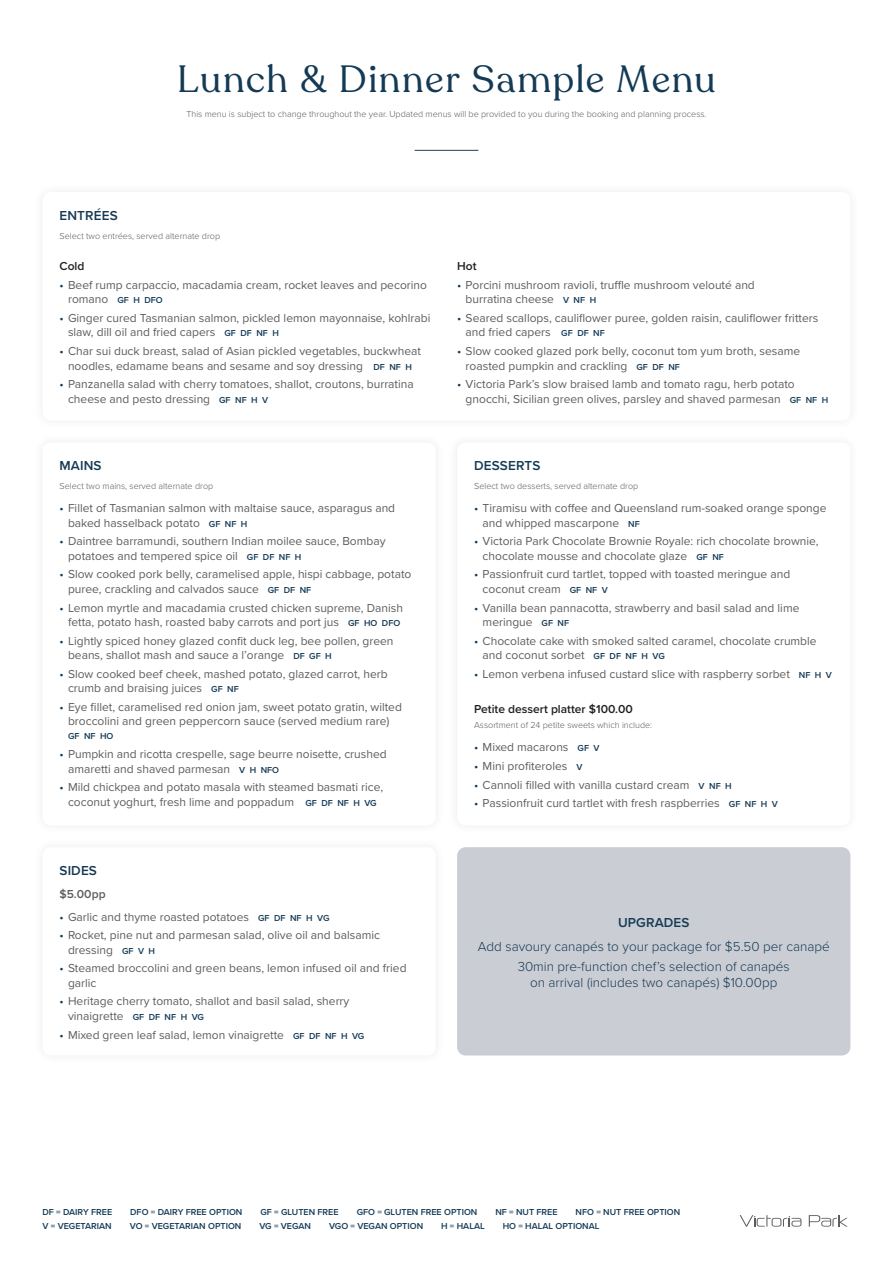
<style>
.page{position:relative;width:893px;height:1263px;background:#fff}
.page>*{position:absolute;margin:0;border:0;box-sizing:border-box;transform-origin:0 0}
.t1{font:37.5px "Recoleta";letter-spacing:.04em;color:#143a55}
.t2{font:300 13.5px/20px "Proxima Nova";color:#143a55;text-align:center}
.t3{font:600 13.5px "Proxima Nova";letter-spacing:.01em;color:#143a55}
.t4{font:12px/14.4px "Proxima Nova";color:#5d5d5d}
.t5{font:600 12px "Proxima Nova";color:#231f20}
.t6{font:600 12px "Proxima Nova";color:#5d5d5d}
.t7{font:300 9px "Proxima Nova";color:#5d5d5d}
.t8{font:600 9px "Proxima Nova";color:#143a55}
.s1{color:#143a55}
.s2{font-weight:600;font-size:9px;color:#143a55}
</style>
<div class="page">
<svg style="left:740px;top:1215px;width:61px;height:12px"></svg>
<svg style="left:809px;top:1215px;width:39px;height:11px"></svg>
<div style="left:33px;top:183px;width:827px;height:246px;background:#fbfbfc"></div>
<div style="left:43px;top:192px;width:807px;height:229px;background:#fff;border-radius:9px"></div>
<div style="left:33px;top:433px;width:412px;height:401px;background:#fbfbfc"></div>
<div style="left:43px;top:442px;width:393px;height:383px;background:#fff;border-radius:9px"></div>
<div style="left:33px;top:838px;width:412px;height:226px;background:#fafbfb"></div>
<div style="left:43px;top:847px;width:393px;height:208px;background:#fff;border-radius:9px"></div>
<div style="left:448px;top:433px;width:412px;height:401px;background:#fbfbfc"></div>
<div style="left:457px;top:442px;width:393px;height:383px;background:#fff;border-radius:9px"></div>
<div style="left:457px;top:847px;width:393px;height:208px;background:#cbcdd4;border-radius:8px"></div>
<hr style="left:415px;top:150px;width:63px;height:1px;background:#21405a">
<h1 class="t1" style="left:177px;top:56px;width:540px">Lunch &amp; Dinner Sample Menu</h1>
<p class="t7" style="left:186px;top:107px;width:522px">This menu is subject to change throughout the year. Updated menus will be provided to you during the booking and planning process.</p>
<p class="t3" style="left:60px;top:205px;width:60px">ENTRÉES</p>
<p class="t7" style="left:60px;top:229px;width:162px">Select two entrées, served alternate drop</p>
<p class="t5" style="left:60px;top:257px;width:26px">Cold</p>
<p class="t4" style="left:68px;top:277px;width:360px;text-indent:-9px"><span class="s1">•</span> Beef rump carpaccio, macadamia cream, rocket leaves and pecorino romano <span class="s2">GF H DFO</span></p>
<p class="t4" style="left:68px;top:310px;width:364px;text-indent:-9px"><span class="s1">•</span> Ginger cured Tasmanian salmon, pickled lemon mayonnaise, kohlrabi slaw, dill oil and fried capers <span class="s2">GF DF NF H</span></p>
<p class="t4" style="left:60px;top:343px;width:363px;text-align:center"><span class="s1">•</span> Char sui duck breast, salad of Asian pickled vegetables, buckwheat noodles, edamame beans and sesame and soy dressing <span class="s2">DF NF H</span></p>
<p class="t4" style="left:68px;top:376px;width:347px;text-indent:-9px"><span class="s1">•</span> Panzanella salad with cherry tomatoes, shallot, croutons, burratina cheese and pesto dressing <span class="s2">GF NF H V</span></p>
<p class="t3" style="left:60px;top:456px;width:44px">MAINS</p>
<p class="t7" style="left:60px;top:480px;width:155px">Select two mains, served alternate drop</p>
<p class="t4" style="left:68px;top:501px;width:329px;text-indent:-9px"><span class="s1">•</span> Fillet of Tasmanian salmon with maltaise sauce, asparagus and baked hasselback potato <span class="s2">GF NF H</span></p>
<p class="t4" style="left:68px;top:534px;width:319px;text-indent:-9px"><span class="s1">•</span> Daintree barramundi, southern Indian moilee sauce, Bombay potatoes and tempered spice oil <span class="s2">GF DF NF H</span></p>
<p class="t4" style="left:68px;top:567px;width:345px;text-indent:-9px"><span class="s1">•</span> Slow cooked pork belly, caramelised apple, hispi cabbage, potato puree, crackling and calvados sauce <span class="s2">GF DF NF</span></p>
<p class="t4" style="left:60px;top:600px;width:345px;text-align:center"><span class="s1">•</span> Lemon myrtle and macadamia crusted chicken supreme, Danish fetta, potato hash, roasted baby carrots and port jus <span class="s2">GF HO DFO</span></p>
<p class="t4" style="left:68px;top:633px;width:327px;text-indent:-9px"><span class="s1">•</span> Lightly spiced honey glazed confit duck leg, bee pollen, green beans, shallot mash and sauce a l’orange <span class="s2">DF GF H</span></p>
<p class="t4" style="left:68px;top:666px;width:321px;text-indent:-9px"><span class="s1">•</span> Slow cooked beef cheek, mashed potato, glazed carrot, herb crumb and braising juices <span class="s2">GF NF</span></p>
<p class="t4" style="left:60px;top:699px;width:344px;text-align:center"><span class="s1">•</span> Eye fillet, caramelised red onion jam, sweet potato gratin, wilted broccolini and green peppercorn sauce (served medium rare)</p>
<p class="t8" style="left:68px;top:730px;width:47px">GF NF HO</p>
<p class="t4" style="left:68px;top:746px;width:320px;text-indent:-9px"><span class="s1">•</span> Pumpkin and ricotta crespelle, sage beurre noisette, crushed amaretti and shaved parmesan <span class="s2">V H NFO</span></p>
<p class="t4" style="left:68px;top:779px;width:317px;text-indent:-9px"><span class="s1">•</span> Mild chickpea and potato masala with steamed basmati rice, coconut yoghurt, fresh lime and poppadum</p>
<p class="t8" style="left:305px;top:796px;width:73px">GF DF NF H VG</p>
<p class="t3" style="left:60px;top:860px;width:39px">SIDES</p>
<p class="t6" style="left:60px;top:885px;width:48px">$5.00pp</p>
<p class="t4" style="left:60px;top:909px;width:271px"><span class="s1">•</span> Garlic and thyme roasted potatoes <span class="s2">GF DF NF H VG</span></p>
<p class="t4" style="left:68px;top:928px;width:313px;text-indent:-9px"><span class="s1">•</span> Rocket, pine nut and parmesan salad, olive oil and balsamic dressing <span class="s2">GF V H</span></p>
<p class="t4" style="left:68px;top:961px;width:340px;text-indent:-9px"><span class="s1">•</span> Steamed broccolini and green beans, lemon infused oil and fried garlic</p>
<p class="t4" style="left:68px;top:994px;width:283px;text-indent:-9px"><span class="s1">•</span> Heritage cherry tomato, shallot and basil salad, sherry vinaigrette <span class="s2">GF DF NF H VG</span></p>
<p class="t4" style="left:60px;top:1027px;width:306px"><span class="s1">•</span> Mixed green leaf salad, lemon vinaigrette <span class="s2">GF DF NF H VG</span></p>
<p class="t5" style="left:457px;top:257px;width:21px">Hot</p>
<p class="t4" style="left:466px;top:277px;width:291px;text-indent:-9px"><span class="s1">•</span> Porcini mushroom ravioli, truffle mushroom velouté and burratina cheese <span class="s2">V NF H</span></p>
<p class="t4" style="left:466px;top:310px;width:354px;text-indent:-9px"><span class="s1">•</span> Seared scallops, cauliflower puree, golden raisin, cauliflower fritters and fried capers <span class="s2">GF DF NF</span></p>
<p class="t4" style="left:466px;top:343px;width:336px;text-indent:-9px"><span class="s1">•</span> Slow cooked glazed pork belly, coconut tom yum broth, sesame roasted pumpkin and crackling <span class="s2">GF DF NF</span></p>
<p class="t4" style="left:466px;top:376px;width:364px;text-indent:-9px"><span class="s1">•</span> Victoria Park’s slow braised lamb and tomato ragu, herb potato gnocchi, Sicilian green olives, parsley and shaved parmesan <span class="s2">GF NF H</span></p>
<p class="t3" style="left:474px;top:456px;width:68px">DESSERTS</p>
<p class="t7" style="left:474px;top:480px;width:166px">Select two desserts, served alternate drop</p>
<p class="t4" style="left:483px;top:501px;width:345px;text-indent:-9px"><span class="s1">•</span> Tiramisu with coffee and Queensland rum-soaked orange sponge and whipped mascarpone <span class="s2">NF</span></p>
<p class="t4" style="left:483px;top:534px;width:338px;text-indent:-9px"><span class="s1">•</span> Victoria Park Chocolate Brownie Royale: rich chocolate brownie, chocolate mousse and chocolate glaze <span class="s2">GF NF</span></p>
<p class="t4" style="left:483px;top:567px;width:309px;text-indent:-9px"><span class="s1">•</span> Passionfruit curd tartlet, topped with toasted meringue and coconut cream <span class="s2">GF NF V</span></p>
<p class="t4" style="left:483px;top:600px;width:318px;text-indent:-9px"><span class="s1">•</span> Vanilla bean pannacotta, strawberry and basil salad and lime meringue <span class="s2">GF NF</span></p>
<p class="t4" style="left:483px;top:633px;width:335px;text-indent:-9px"><span class="s1">•</span> Chocolate cake with smoked salted caramel, chocolate crumble and coconut sorbet <span class="s2">GF DF NF H VG</span></p>
<p class="t4" style="left:474px;top:666px;width:359px"><span class="s1">•</span> Lemon verbena infused custard slice with raspberry sorbet <span class="s2">NF H V</span></p>
<p class="t5" style="left:474px;top:700px;width:160px">Petite dessert platter $100.00</p>
<p class="t7" style="left:474px;top:719px;width:180px">Assortment of 24 petite sweets which include:</p>
<p class="t4" style="left:474px;top:739px;width:127px"><span class="s1">•</span> Mixed macarons <span class="s2">GF V</span></p>
<p class="t4" style="left:474px;top:758px;width:110px"><span class="s1">•</span> Mini profiteroles <span class="s2">V</span></p>
<p class="t4" style="left:474px;top:777px;width:259px"><span class="s1">•</span> Cannoli filled with vanilla custard cream <span class="s2">V NF H</span></p>
<p class="t4" style="left:474px;top:795px;width:305px"><span class="s1">•</span> Passionfruit curd tartlet with fresh raspberries <span class="s2">GF NF H V</span></p>
<p class="t3" style="left:618px;top:912px;width:73px">UPGRADES</p>
<p class="t2" style="left:478px;top:936px;width:353px">Add savoury canapés to your package for $5.50 per canapé<br>30min pre-function chef’s selection of canapés</p>
<p class="t2" style="left:530px;top:971px;width:249px">on arrival (includes two canapés) $10.00pp</p>
<p class="t8" style="left:43px;top:1205px;width:71px">DF = DAIRY FREE</p>
<p class="t8" style="left:130px;top:1205px;width:114px">DFO = DAIRY FREE OPTION</p>
<p class="t8" style="left:260px;top:1205px;width:80px">GF = GLUTEN FREE</p>
<p class="t8" style="left:357px;top:1205px;width:122px">GFO = GLUTEN FREE OPTION</p>
<p class="t8" style="left:495px;top:1205px;width:64px">NF = NUT FREE</p>
<p class="t8" style="left:576px;top:1205px;width:106px">NFO = NUT FREE OPTION</p>
<p class="t8" style="left:43px;top:1219px;width:71px">V = VEGETARIAN</p>
<p class="t8" style="left:130px;top:1219px;width:113px">VO = VEGETARIAN OPTION</p>
<p class="t8" style="left:259px;top:1219px;width:53px">VG = VEGAN</p>
<p class="t8" style="left:329px;top:1219px;width:96px">VGO = VEGAN OPTION</p>
<p class="t8" style="left:441px;top:1219px;width:45px">H = HALAL</p>
<p class="t8" style="left:503px;top:1219px;width:98px">HO = HALAL OPTIONAL</p>
</div>
